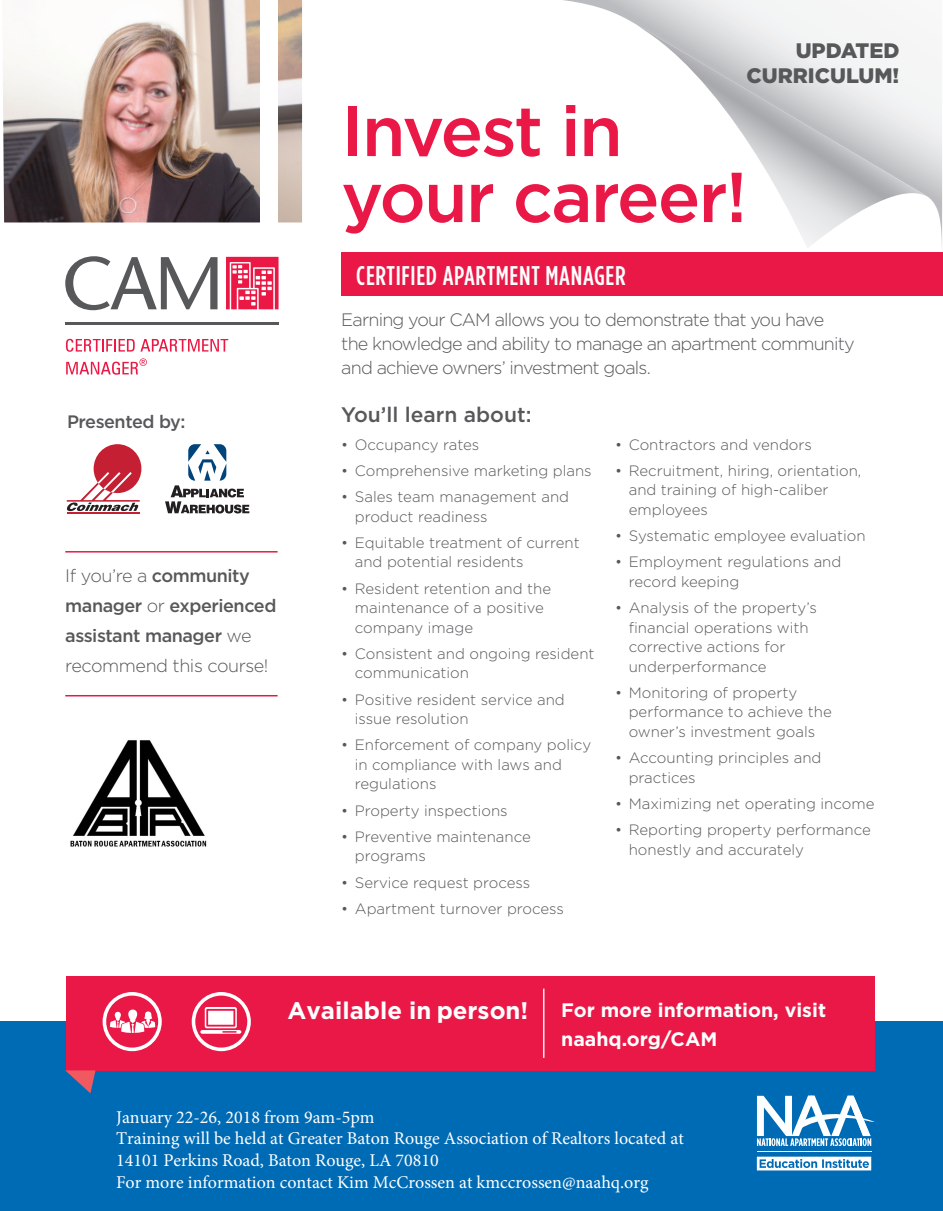
<style>
.page{position:relative;width:943px;height:1211px;background:#fff}
.page>*{position:absolute;margin:0;border:0;box-sizing:border-box;transform-origin:0 0}
.t1{font:500 70.5px/66px "Gotham HTF";letter-spacing:-.025em;color:#ea1846}
.t2{font:500 condensed 27px "Gotham HTF";letter-spacing:.025em;color:#fff}
.t3{font:700 24px "Gotham HTF";color:#fff}
.t4{font:900 21px/25.2px "Gotham HTF";color:#57585a;text-align:right}
.t5{font:500 21px "Gotham HTF";color:#57585a}
.t6{font:700 19.5px/28.5px "Gotham HTF";color:#fff}
.t7{font:18px/21.8px "Minion Pro";color:#fff}
.t8{font:300 18px/24px "Gotham HTF";letter-spacing:-.045em;color:#57585a}
.t9{font:500 18px/30px "Gotham HTF";letter-spacing:-.025em;color:#57585a}
.t10{font:300 15px/19.5px "Gotham HTF";color:#57585a}
.s1{font-weight:300}
</style>
<div class="page">
<svg style="left:563px;top:0;width:379px;height:244px"></svg>
<svg style="left:636px;top:24px;width:303px;height:224px"></svg>
<div style="left:0;top:1021px;width:943px;height:190px;background:#006bb5"></div>
<div style="left:94px;top:444px;width:47px;height:49px;background:#c41f32;border-radius:50%"></div>
<hr style="left:67px;top:512px;width:73px;height:1px;background:#c41f32">
<svg style="left:67px;top:472px;width:73px;height:39px"></svg>
<svg style="left:165px;top:444px;width:84px;height:69px"></svg>
<svg style="left:226px;top:257px;width:52px;height:52px;background:#ef5274"></svg>
<svg style="left:66px;top:339px;width:162px;height:13px"></svg>
<hr style="left:66px;top:322px;width:213px;height:2px;background:#57585a">
<svg style="left:65px;top:256px;width:152px;height:54px"></svg>
<svg style="left:66px;top:358px;width:81px;height:17px"></svg>
<hr style="left:65px;top:551px;width:213px;height:2px;background:#ea1846">
<hr style="left:65px;top:695px;width:213px;height:1px;background:#ea1846">
<img style="left:3px;top:0;width:299px;height:222px">
<div style="left:260px;top:0;width:18px;height:233px;background:#fff"></div>
<div style="left:66px;top:976px;width:808px;height:94px;background:#ea1846"></div>
<svg style="left:65px;top:1070px;width:30px;height:23px"></svg>
<div style="left:192px;top:992px;width:59px;height:59px;border:4px solid #fff;border-radius:50%"></div>
<svg style="left:200px;top:1007px;width:41px;height:27px"></svg>
<hr style="left:543px;top:989px;width:1px;height:69px;background:#fff">
<div style="left:103px;top:992px;width:59px;height:59px;border:4px solid #fff;border-radius:50%"></div>
<svg style="left:110px;top:1010px;width:45px;height:23px"></svg>
<svg style="left:757px;top:1095px;width:117px;height:51px"></svg>
<hr style="left:757px;top:1151px;width:114px;height:1px;background:#fff">
<svg style="left:757px;top:1157px;width:114px;height:13px"></svg>
<div style="left:341px;top:252px;width:602px;height:44px;background:#ea1846"></div>
<img style="left:70px;top:740px;width:137px;height:107px">
<h3 class="t4" style="left:746px;top:37px;width:154px">UPDATED<br>CURRICULUM!</h3>
<h1 class="t1" style="left:341px;top:97px;width:407px">Invest in your career!</h1>
<h2 class="t2" style="left:356px;top:260px;width:271px">CERTIFIED APARTMENT MANAGER</h2>
<p class="t9" style="left:67px;top:407px;width:120px">Presented by:</p>
<p class="t9" style="left:65px;top:560px;width:213px"><span class="s1">If you’re a</span> community manager <span class="s1">or</span> experienced assistant manager <span class="s1">we recommend this course!</span></p>
<p class="t8" style="left:341px;top:307px;width:515px">Earning your CAM allows you to demonstrate that you have the knowledge and ability to manage an apartment community and achieve owners’ investment goals.</p>
<h3 class="t5" style="left:341px;top:403px;width:192px">You’ll learn about:</h3>
<p class="t10" style="left:341px;top:434px;width:140px">• Occupancy rates</p>
<p class="t10" style="left:341px;top:461px;width:252px">• Comprehensive marketing plans</p>
<p class="t10" style="left:355px;top:487px;width:216px;text-indent:-13px">• Sales team management and product readiness</p>
<p class="t10" style="left:355px;top:533px;width:226px;text-indent:-13px">• Equitable treatment of current and potential residents</p>
<p class="t10" style="left:355px;top:578px;width:198px;text-indent:-13px">• Resident retention and the maintenance of a positive company image</p>
<p class="t10" style="left:355px;top:644px;width:241px;text-indent:-13px">• Consistent and ongoing resident communication</p>
<p class="t10" style="left:355px;top:689px;width:211px;text-indent:-13px">• Positive resident service and issue resolution</p>
<p class="t10" style="left:355px;top:735px;width:238px;text-indent:-13px">• Enforcement of company policy in compliance with laws and regulations</p>
<p class="t10" style="left:341px;top:800px;width:168px">• Property inspections</p>
<p class="t10" style="left:355px;top:827px;width:177px;text-indent:-13px">• Preventive maintenance programs</p>
<p class="t10" style="left:341px;top:872px;width:190px">• Service request process</p>
<p class="t10" style="left:341px;top:899px;width:224px">• Apartment turnover process</p>
<p class="t10" style="left:615px;top:434px;width:198px">• Contractors and vendors</p>
<p class="t10" style="left:629px;top:461px;width:234px;text-indent:-14px">• Recruitment, hiring, orientation, and training of high-caliber employees</p>
<p class="t10" style="left:615px;top:526px;width:252px">• Systematic employee evaluation</p>
<p class="t10" style="left:629px;top:552px;width:214px;text-indent:-14px">• Employment regulations and record keeping</p>
<p class="t10" style="left:629px;top:598px;width:190px;text-indent:-14px">• Analysis of the property’s financial operations with corrective actions for underperformance</p>
<p class="t10" style="left:629px;top:683px;width:205px;text-indent:-14px">• Monitoring of property performance to achieve the owner’s investment goals</p>
<p class="t10" style="left:629px;top:748px;width:194px;text-indent:-14px">• Accounting principles and practices</p>
<p class="t10" style="left:615px;top:794px;width:261px">• Maximizing net operating income</p>
<p class="t10" style="left:629px;top:820px;width:244px;text-indent:-14px">• Reporting property performance honestly and accurately</p>
<h3 class="t3" style="left:288px;top:996px;width:242px">Available in person!</h3>
<h3 class="t6" style="left:561px;top:995px;width:266px">For more information, visit naahq.org/CAM</h3>
<p class="t7" style="left:116px;top:1106px;width:569px">January 22-26, 2018 from 9am-5pm<br>Training will be held at Greater Baton Rouge Association of Realtors located at 14101 Perkins Road, Baton Rouge, LA 70810<br>For more information contact Kim McCrossen at kmccrossen@naahq.org</p>
</div>
